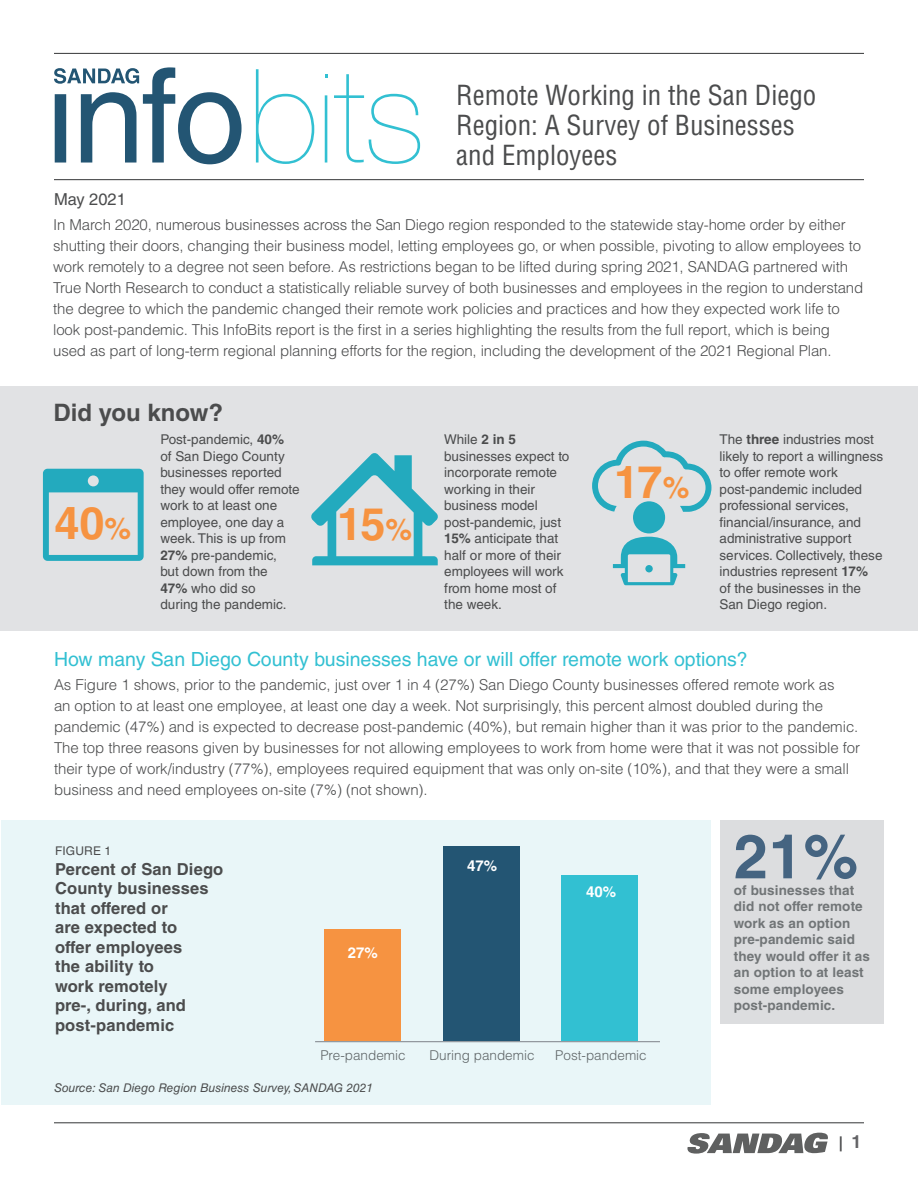
<style>
.page{position:relative;width:918px;height:1188px;background:#fff}
.page>*{position:absolute;margin:0;border:0;box-sizing:border-box;transform-origin:0 0}
.t1{font:700 61.5px "Helvetica LT Std";color:#456481}
.t2{font:700 45px "Helvetica LT Std";color:#f69341}
.t3{font:condensed 27px/30px "Helvetica LT Std";color:#4b4c4d}
.t4{font:700 24px "Helvetica LT Std";color:#4b4c4d}
.t5{font:19.5px "Helvetica LT Std";color:#32c0d2}
.t6{font:700 16.5px/19.5px "Helvetica LT Std";letter-spacing:.01em;color:#4b4c4d}
.t7{font:16.5px "Helvetica LT Std";color:#4b4c4d}
.t8{font:300 15px/21px "Helvetica LT Std";letter-spacing:-.01em;color:#4b4c4d}
.t9{font:700 15px "Helvetica LT Std";color:#fff}
.t10{font:700 15px "Helvetica LT Std";color:#4b4c4d}
.t11{font:13.5px/16.5px "Helvetica LT Std";color:#4b4c4d}
.t12{font:700 13.5px/16.5px "Helvetica LT Std";letter-spacing:.01em;color:#717577}
.t13{font:300 13.5px "Helvetica LT Std";color:#5f6567}
.t14{font:italic 12px "Helvetica LT Std";color:#4b4c4d}
.t15{font:12px "Helvetica LT Std";letter-spacing:.01em;color:#4b4c4d}
.s1{font-weight:700}
.s2{font-size:30px}
.s3{font-size:18px;color:#636366}
</style>
<div class="page">
<hr style="left:54px;top:1122px;width:810px;height:1px;background:#4b4c4d">
<svg style="left:687px;top:1133px;width:141px;height:21px"></svg>
<hr style="left:54px;top:179px;width:810px;height:1px;background:#4b4c4d">
<hr style="left:54px;top:53px;width:810px;height:1px;background:#4b4c4d">
<svg style="left:54px;top:67px;width:188px;height:97px"></svg>
<svg style="left:256px;top:69px;width:164px;height:95px"></svg>
<div style="left:1px;top:820px;width:710px;height:285px;background:#e9f6f8"></div>
<div style="left:0;top:387px;width:918px;height:244px;background:#e1e2e4"></div>
<div style="left:325px;top:929px;width:76px;height:112px;background:#f69341"></div>
<div style="left:443px;top:847px;width:76px;height:194px;background:#235573"></div>
<div style="left:562px;top:875px;width:76px;height:166px;background:#32c0d2"></div>
<hr style="left:315px;top:1041px;width:345px;height:1px;background:#7d8188">
<div style="left:720px;top:821px;width:163px;height:203px;background:#dcdddf"></div>
<svg style="left:43px;top:469px;width:101px;height:92px"></svg>
<svg style="left:311px;top:453px;width:127px;height:112px"></svg>
<svg style="left:592px;top:441px;width:119px;height:71px"></svg>
<svg style="left:613px;top:537px;width:72px;height:48px"></svg>
<div style="left:645px;top:565px;width:8px;height:7px;background:#23aabe;border-radius:50%"></div>
<div style="left:633px;top:501px;width:32px;height:32px;background:#23aabe;border-radius:50%"></div>
<p class="t7" style="left:54px;top:190px;width:73px">May 2021</p>
<h3 class="t3" style="left:456px;top:80px;width:362px">Remote Working in the San Diego<br>Region: A Survey of Businesses and Employees</h3>
<p class="t8" style="left:53px;top:214px;width:812px">In March 2020, numerous businesses across the San Diego region responded to the statewide stay-home order by either shutting their doors, changing their business model, letting employees go, or when possible, pivoting to allow employees to work remotely to a degree not seen before. As restrictions began to be lifted during spring 2021, SANDAG partnered with True North Research to conduct a statistically reliable survey of both businesses and employees in the region to understand the degree to which the pandemic changed their remote work policies and practices and how they expected work life to look post-pandemic. This InfoBits report is the first in a series highlighting the results from the full report, which is being used as part of long-term regional planning efforts for the region, including the development of the 2021 Regional Plan.</p>
<h3 class="t4" style="left:54px;top:398px;width:171px">Did you know?</h3>
<p class="t11" style="left:444px;top:431px;width:127px">While <span class="s1">2 in 5 </span>businesses expect to incorporate remote working in their business model post-pandemic, just<br><span class="s1">15%</span> anticipate that half or more of their employees will work from home most of the week.</p>
<p class="t11" style="left:160px;top:431px;width:141px">Post-pandemic, <span class="s1">40%<br></span>of San Diego County businesses reported they would offer remote work to at least one employee, one day a week. This is up from<br><span class="s1">27%</span> pre-pandemic,<br>but down from the<br><span class="s1">47%</span> who did so<br>during the pandemic.</p>
<p class="t11" style="left:720px;top:431px;width:165px">The <span class="s1">three</span> industries most likely to report a willingness to offer remote work post-pandemic included professional services, financial/insurance, and administrative support services. Collectively, these industries represent <span class="s1">17%<br></span>of the businesses in the<br>San Diego region.</p>
<h2 class="t2" style="left:614px;top:454px;width:77px">17<span class="s2">%</span></h2>
<h2 class="t2" style="left:55px;top:495px;width:78px">40<span class="s2">%</span></h2>
<h2 class="t2" style="left:337px;top:497px;width:77px">15<span class="s2">%</span></h2>
<h3 class="t5" style="left:54px;top:648px;width:695px">How many San Diego County businesses have or will offer remote work options?</h3>
<p class="t8" style="left:54px;top:674px;width:808px">As Figure 1 shows, prior to the pandemic, just over 1 in 4 (27%) San Diego County businesses offered remote work as<br>an option to at least one employee, at least one day a week. Not surprisingly, this percent almost doubled during the pandemic (47%) and is expected to decrease post-pandemic (40%), but remain higher than it was prior to the pandemic.<br>The top three reasons given by businesses for not allowing employees to work from home were that it was not possible for their type of work/industry (77%), employees required equipment that was only on-site (10%), and that they were a small business and need employees on-site (7%) (not shown).</p>
<p class="t15" style="left:55px;top:844px;width:58px">FIGURE 1</p>
<p class="t6" style="left:55px;top:859px;width:170px">Percent of San Diego<br>County businesses that offered or<br>are expected to<br>offer employees<br>the ability to<br>work remotely<br>pre-, during, and post-pandemic</p>
<p class="t9" style="left:348px;top:944px;width:32px">27%</p>
<p class="t9" style="left:467px;top:856px;width:32px">47%</p>
<p class="t9" style="left:586px;top:883px;width:32px">40%</p>
<p class="t13" style="left:320px;top:1047px;width:87px">Pre-pandemic</p>
<p class="t13" style="left:430px;top:1047px;width:107px">During pandemic</p>
<p class="t13" style="left:555px;top:1047px;width:93px">Post-pandemic</p>
<p class="t14" style="left:54px;top:1081px;width:321px">Source: San Diego Region Business Survey, SANDAG 2021</p>
<h1 class="t1" style="left:734px;top:819px;width:126px">21%</h1>
<p class="t12" style="left:734px;top:882px;width:138px">of businesses that did not offer remote work as an option pre-pandemic said they would offer it as an option to at least some employees post-pandemic.</p>
<p class="t10" style="left:839px;top:1133px;width:24px">| <span class="s3">1</span></p>
</div>
